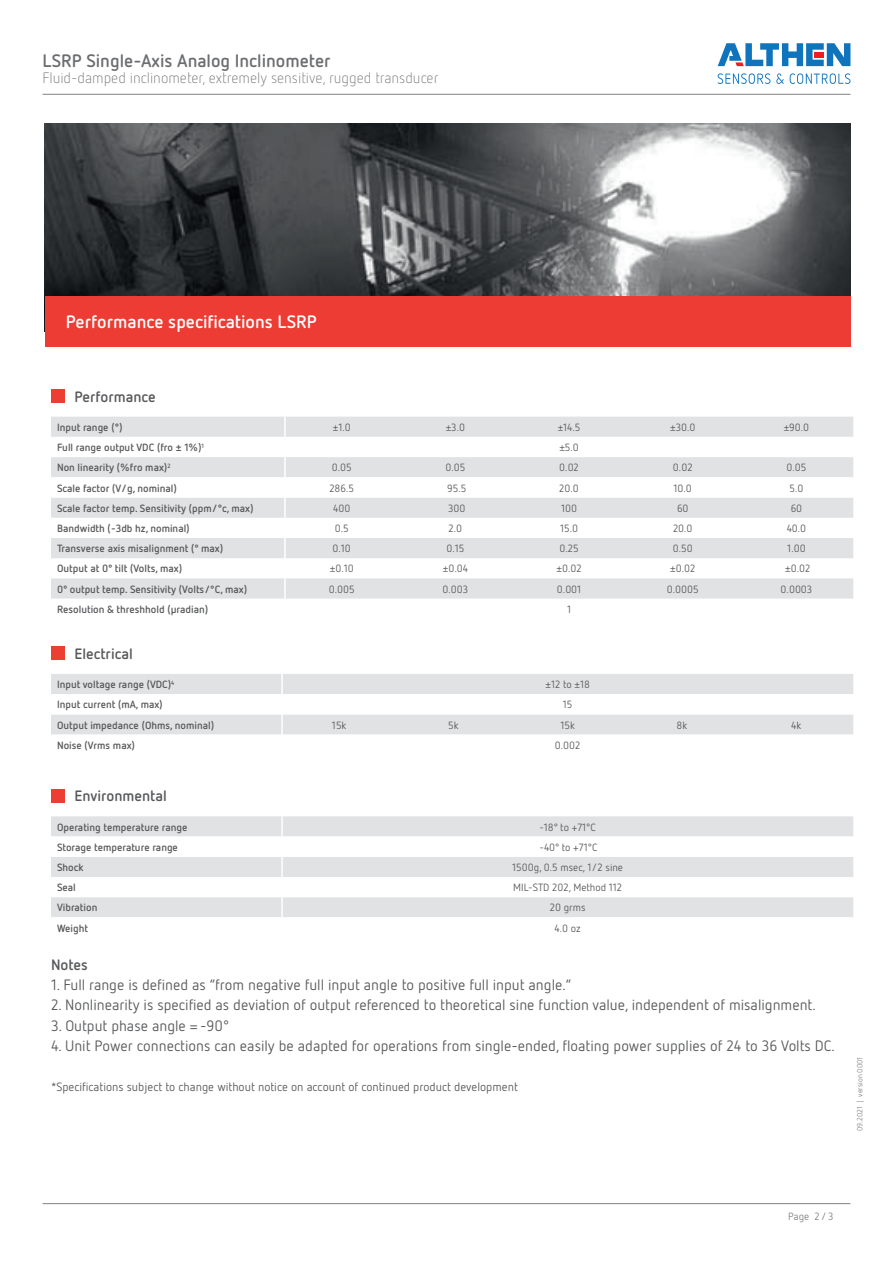
<style>
.page{position:relative;width:893px;height:1263px;background:#fff}
.page>*{position:absolute;margin:0;border:0;box-sizing:border-box;transform-origin:0 0}
.t1{font:700 18px "Netto OT";color:#6c6d70}
.t2{font:700 18px "Netto OT";color:#fff}
.t3{font:15px "Netto OT";color:#57585a}
.t4{font:300 15px "Netto OT";color:#6c6d70}
.t5{font:700 15px "Netto OT";color:#57585a}
.t6{font:12px "Netto OT";color:#57585a}
.t7{font:700 10.5px "Netto OT";color:#57585a}
.t8{font:10.5px "Netto OT";color:#57585a}
.t9{font:10.5px "Netto OT";color:#808285}
.t10{font:7.5px "Netto OT";color:#808285}
</style>
<div class="page">
<img style="left:45px;top:124px;width:805px;height:172px">
<div style="left:45px;top:296px;width:805px;height:51px;background:#ed3c33"></div>
<hr style="left:43px;top:1203px;width:807px;height:1px;background:#808285">
<svg style="left:718px;top:73px;width:52px;height:11px"></svg>
<svg style="left:776px;top:73px;width:8px;height:11px"></svg>
<svg style="left:790px;top:73px;width:60px;height:11px"></svg>
<svg style="left:718px;top:43px;width:132px;height:23px"></svg>
<hr style="left:43px;top:94px;width:807px;height:1px;background:#808285">
<div style="left:51px;top:389px;width:14px;height:14px;background:#ed3e34"></div>
<svg style="left:51px;top:417px;width:802px;height:181px;fill:#e1e2e4"></svg>
<svg style="left:51px;top:437px;width:802px;height:60px"></svg>
<hr style="left:284px;top:417px;width:2px;height:20px;background:#fff">
<hr style="left:284px;top:437px;width:2px;height:20px;background:#fff">
<hr style="left:284px;top:457px;width:2px;height:20px;background:#fff">
<hr style="left:284px;top:477px;width:2px;height:20px;background:#fff">
<hr style="left:284px;top:497px;width:2px;height:21px;background:#fff">
<hr style="left:284px;top:518px;width:2px;height:20px;background:#fff">
<hr style="left:284px;top:538px;width:2px;height:20px;background:#fff">
<hr style="left:284px;top:558px;width:2px;height:20px;background:#fff">
<hr style="left:284px;top:578px;width:2px;height:20px;background:#fff">
<div style="left:51px;top:646px;width:14px;height:14px;background:#ed3e34"></div>
<div style="left:51px;top:674px;width:802px;height:20px;background:#e1e2e4"></div>
<svg style="left:51px;top:714px;width:802px;height:21px;background:#e2e3e5"></svg>
<hr style="left:281px;top:674px;width:2px;height:20px;background:#fff">
<hr style="left:281px;top:714px;width:2px;height:20px;background:#fff">
<hr style="left:281px;top:734px;width:2px;height:21px;background:#fff">
<div style="left:51px;top:789px;width:14px;height:14px;background:#ed3e34"></div>
<div style="left:51px;top:816px;width:802px;height:20px;background:#e1e2e4"></div>
<svg style="left:51px;top:857px;width:802px;height:60px;fill:#e1e2e4"></svg>
<hr style="left:281px;top:816px;width:2px;height:20px;background:#fff">
<hr style="left:281px;top:857px;width:2px;height:20px;background:#fff">
<hr style="left:281px;top:877px;width:2px;height:20px;background:#fff">
<hr style="left:281px;top:897px;width:2px;height:20px;background:#fff">
<h1 class="t1" style="left:43px;top:49px;width:290px">LSRP Single-Axis Analog Inclinometer</h1>
<h2 class="t4" style="left:43px;top:69px;width:397px">Fluid-damped inclinometer, extremely sensitive, rugged transducer</h2>
<h1 class="t2" style="left:66px;top:310px;width:252px">Performance specifications LSRP</h1>
<h2 class="t5" style="left:74px;top:387px;width:83px">Performance</h2>
<p class="t7" style="left:57px;top:420px;width:67px">Input range (°)</p>
<p class="t8" style="left:333px;top:421px;width:19px">±1.0</p>
<p class="t8" style="left:446px;top:421px;width:21px">±3.0</p>
<p class="t8" style="left:558px;top:421px;width:24px">±14.5</p>
<p class="t8" style="left:670px;top:421px;width:27px">±30.0</p>
<p class="t8" style="left:784px;top:421px;width:27px">±90.0</p>
<p class="t7" style="left:57px;top:441px;width:148px">Full range output VDC (fro ± 1%)<sup>1</sup></p>
<p class="t8" style="left:559px;top:441px;width:21px">±5.0</p>
<p class="t7" style="left:57px;top:461px;width:115px">Non linearity (%fro max)<sup>2</sup></p>
<p class="t8" style="left:332px;top:461px;width:21px">0.05</p>
<p class="t8" style="left:445px;top:461px;width:21px">0.05</p>
<p class="t8" style="left:559px;top:461px;width:21px">0.02</p>
<p class="t8" style="left:673px;top:461px;width:21px">0.02</p>
<p class="t8" style="left:786px;top:461px;width:21px">0.05</p>
<p class="t7" style="left:57px;top:481px;width:121px">Scale factor (V/g, nominal)</p>
<p class="t8" style="left:329px;top:481px;width:26px">286.5</p>
<p class="t8" style="left:447px;top:481px;width:21px">95.5</p>
<p class="t8" style="left:559px;top:481px;width:21px">20.0</p>
<p class="t8" style="left:674px;top:481px;width:20px">10.0</p>
<p class="t8" style="left:789px;top:481px;width:15px">5.0</p>
<p class="t7" style="left:57px;top:501px;width:198px">Scale factor temp. Sensitivity (ppm/°c, max)</p>
<p class="t8" style="left:333px;top:502px;width:19px">400</p>
<p class="t8" style="left:448px;top:502px;width:19px">300</p>
<p class="t8" style="left:561px;top:502px;width:17px">100</p>
<p class="t8" style="left:677px;top:502px;width:13px">60</p>
<p class="t8" style="left:791px;top:502px;width:13px">60</p>
<p class="t7" style="left:57px;top:522px;width:134px">Bandwidth (-3db hz, nominal)</p>
<p class="t8" style="left:335px;top:522px;width:15px">0.5</p>
<p class="t8" style="left:449px;top:522px;width:15px">2.0</p>
<p class="t8" style="left:560px;top:522px;width:19px">15.0</p>
<p class="t8" style="left:673px;top:522px;width:21px">20.0</p>
<p class="t8" style="left:787px;top:522px;width:21px">40.0</p>
<p class="t7" style="left:57px;top:542px;width:168px">Transverse axis misalignment (° max)</p>
<p class="t8" style="left:333px;top:542px;width:20px">0.10</p>
<p class="t8" style="left:446px;top:542px;width:19px">0.15</p>
<p class="t8" style="left:559px;top:542px;width:21px">0.25</p>
<p class="t8" style="left:673px;top:542px;width:21px">0.50</p>
<p class="t8" style="left:787px;top:542px;width:20px">1.00</p>
<p class="t7" style="left:57px;top:562px;width:127px">Output at 0° tilt (Volts, max)</p>
<p class="t8" style="left:330px;top:562px;width:25px">±0.10</p>
<p class="t8" style="left:443px;top:562px;width:27px">±0.04</p>
<p class="t8" style="left:557px;top:562px;width:27px">±0.02</p>
<p class="t8" style="left:670px;top:562px;width:27px">±0.02</p>
<p class="t8" style="left:785px;top:562px;width:27px">±0.02</p>
<p class="t7" style="left:57px;top:582px;width:192px">0° output temp. Sensitivity (Volts/°C, max)</p>
<p class="t8" style="left:329px;top:582px;width:27px">0.005</p>
<p class="t8" style="left:443px;top:582px;width:27px">0.003</p>
<p class="t8" style="left:557px;top:582px;width:26px">0.001</p>
<p class="t8" style="left:667px;top:582px;width:33px">0.0005</p>
<p class="t8" style="left:781px;top:582px;width:33px">0.0003</p>
<p class="t7" style="left:57px;top:602px;width:153px">Resolution &amp; threshhold (μradian)</p>
<p class="t8" style="left:567px;top:603px;width:6px">1</p>
<h2 class="t5" style="left:74px;top:644px;width:60px">Electrical</h2>
<p class="t7" style="left:57px;top:678px;width:119px">Input voltage range (VDC)<sup>4</sup></p>
<p class="t8" style="left:545px;top:678px;width:46px">±12 to ±18</p>
<p class="t7" style="left:57px;top:698px;width:107px">Input current (mA, max)</p>
<p class="t8" style="left:563px;top:698px;width:11px">15</p>
<p class="t7" style="left:57px;top:718px;width:159px">Output impedance (Ohms, nominal)</p>
<p class="t8" style="left:332px;top:718px;width:16px">15k</p>
<p class="t8" style="left:448px;top:718px;width:12px">5k</p>
<p class="t8" style="left:560px;top:718px;width:16px">15k</p>
<p class="t8" style="left:677px;top:718px;width:12px">8k</p>
<p class="t8" style="left:791px;top:718px;width:12px">4k</p>
<p class="t7" style="left:57px;top:738px;width:79px">Noise (Vrms max)</p>
<p class="t8" style="left:555px;top:739px;width:27px">0.002</p>
<h2 class="t5" style="left:74px;top:787px;width:94px">Environmental</h2>
<p class="t7" style="left:57px;top:820px;width:132px">Operating temperature range</p>
<p class="t8" style="left:539px;top:820px;width:58px">-18° to +71°C</p>
<p class="t7" style="left:57px;top:840px;width:122px">Storage temperature range</p>
<p class="t8" style="left:539px;top:841px;width:60px">-40° to +71°C</p>
<p class="t7" style="left:57px;top:861px;width:28px">Shock</p>
<p class="t8" style="left:512px;top:861px;width:112px">1500g, 0.5 msec, 1/2 sine</p>
<p class="t7" style="left:57px;top:881px;width:20px">Seal</p>
<p class="t8" style="left:513px;top:881px;width:110px">MIL-STD 202, Method 112</p>
<p class="t7" style="left:57px;top:901px;width:42px">Vibration</p>
<p class="t8" style="left:550px;top:901px;width:37px">20 grms</p>
<p class="t7" style="left:57px;top:921px;width:33px">Weight</p>
<p class="t8" style="left:554px;top:921px;width:28px">4.0 oz</p>
<h2 class="t5" style="left:51px;top:955px;width:38px">Notes</h2>
<h2 class="t3" style="left:51px;top:976px;width:522px">1. Full range is defined as “from negative full input angle to positive full input angle.”</h2>
<h2 class="t3" style="left:51px;top:996px;width:766px">2. Nonlinearity is specified as deviation of output referenced to theoretical sine function value, independent of misalignment.</h2>
<h2 class="t3" style="left:51px;top:1016px;width:180px">3. Output phase angle = -90°</h2>
<h2 class="t3" style="left:51px;top:1036px;width:785px">4. Unit Power connections can easily be adapted for operations from single-ended, floating power supplies of 24 to 36 Volts DC.</h2>
<p class="t6" style="left:51px;top:1080px;width:468px">*Specifications subject to change without notice on account of continued product development</p>
<p class="t10" style="left:855px;top:1131px;width:76px;rotate:-90deg">09.2021 | version 0001</p>
<p class="t9" style="left:788px;top:1210px;width:47px">Page 2 / 3</p>
</div>
